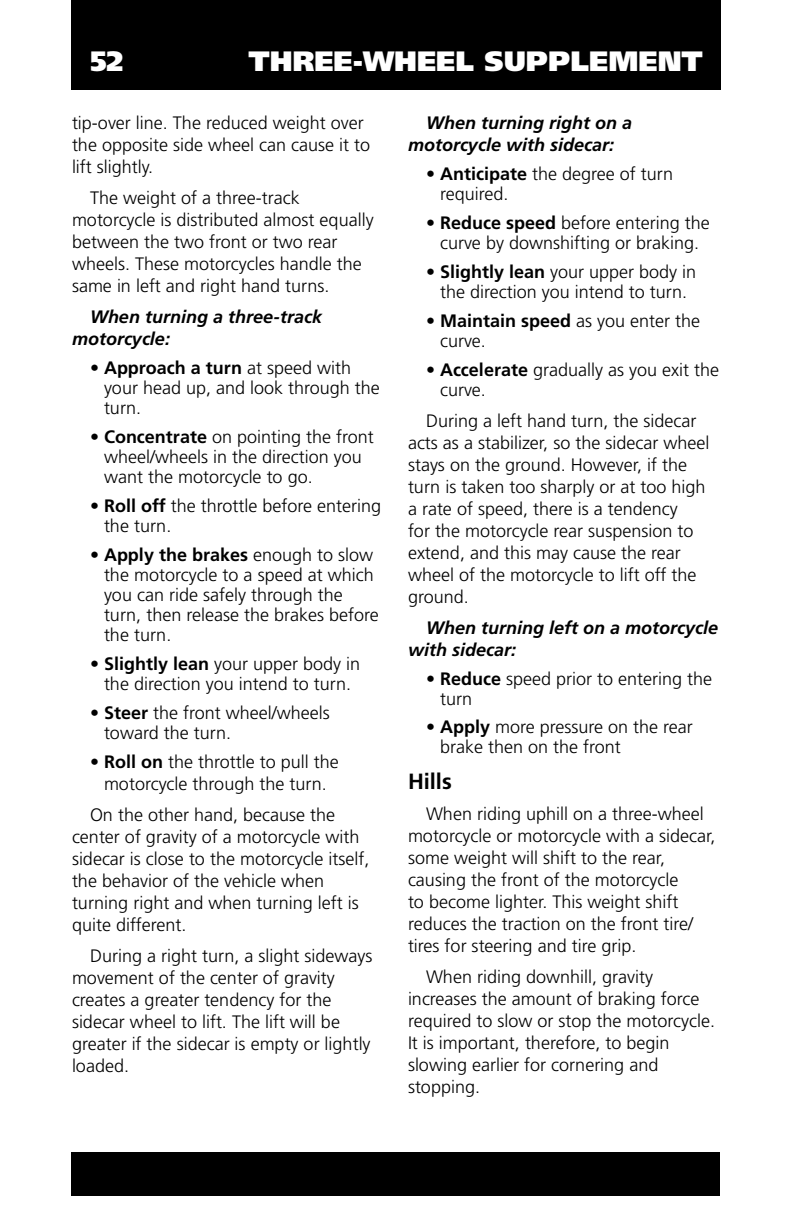
<style>
.page{position:relative;width:792px;height:1224px;background:#fff}
.page>*{position:absolute;margin:0;border:0;box-sizing:border-box;transform-origin:0 0}
.t1{font:900 28px "Frutiger LT Std";color:#fff}
.t2{font:700 22px "Frutiger LT Std";letter-spacing:-.005em;color:#000}
.t3{font:300 18px/22px "Frutiger LT Std";color:#000}
.t4{font:italic 700 18px/22px "Frutiger LT Std";color:#000}
.s1{font-weight:700}
</style>
<div class="page">
<div style="left:71px;top:1152px;width:649px;height:43px;background:#000"></div>
<div style="left:72px;top:0;width:649px;height:89px;background:#000"></div>
<h1 class="t1" style="left:89px;top:44px;width:35px">52</h1>
<h1 class="t1" style="left:249px;top:44px;width:456px">THREE-WHEEL SUPPLEMENT</h1>
<h1 class="t1" style="left:378px;top:44px;width:325px">PREPARING TO RIDE</h1>
<p class="t3" style="left:72px;top:112px;width:300px">tip-over line. The reduced weight over the opposite side wheel can cause it to lift slightly.</p>
<p class="t3" style="left:72px;top:187px;width:303px;text-indent:18px">The weight of a three-track motorcycle is distributed almost equally between the two front or two rear wheels. These motorcycles handle the same in left and right hand turns.</p>
<p class="t4" style="left:72px;top:306px;width:252px;text-indent:18px">When turning a three-track motorcycle:</p>
<p class="t3" style="left:104px;top:358px;width:277px;line-height:20px;text-indent:-14px">• <span class="s1">Approach a turn</span> at speed with your head up, and look through the turn.</p>
<p class="t3" style="left:104px;top:427px;width:271px;line-height:20px;text-indent:-14px">• <span class="s1">Concentrate</span> on pointing the front wheel/wheels in the direction you want the motorcycle to go.</p>
<p class="t3" style="left:104px;top:496px;width:279px;line-height:20px;text-indent:-14px">• <span class="s1">Roll off</span> the throttle before entering the turn.</p>
<p class="t3" style="left:104px;top:545px;width:276px;line-height:20px;text-indent:-14px">• <span class="s1">Apply the brakes</span> enough to slow the motorcycle to a speed at which you can ride safely through the turn, then release the brakes before the turn.</p>
<p class="t3" style="left:90px;top:654px;width:272px;line-height:20px;text-align:center">• <span class="s1">Slightly lean</span> your upper body in the direction you intend to turn.</p>
<p class="t3" style="left:104px;top:703px;width:227px;line-height:20px;text-indent:-14px">• <span class="s1">Steer</span> the front wheel/wheels toward the turn.</p>
<p class="t3" style="left:90px;top:751px;width:250px;text-align:center">• <span class="s1">Roll on</span> the throttle to pull the motorcycle through the turn.</p>
<p class="t3" style="left:72px;top:804px;width:299px;text-indent:18px">On the other hand, because the center of gravity of a motorcycle with sidecar is close to the motorcycle itself, the behavior of the vehicle when turning right and when turning left is quite different.</p>
<p class="t3" style="left:72px;top:945px;width:302px;text-indent:18px">During a right turn, a slight sideways movement of the center of gravity creates a greater tendency for the sidecar wheel to lift. The lift will be greater if the sidecar is empty or lightly loaded.</p>
<p class="t4" style="left:408px;top:111px;width:226px;text-indent:18px">When turning right on a motorcycle with sidecar:</p>
<p class="t3" style="left:440px;top:164px;width:235px;line-height:20px;text-indent:-14px">• <span class="s1">Anticipate</span> the degree of turn required.</p>
<p class="t3" style="left:426px;top:213px;width:285px;line-height:20px;text-align:center">• <span class="s1">Reduce speed</span> before entering the curve by downshifting or braking.</p>
<p class="t3" style="left:426px;top:262px;width:272px;line-height:20px;text-align:center">• <span class="s1">Slightly lean</span> your upper body in the direction you intend to turn.</p>
<p class="t3" style="left:440px;top:311px;width:262px;line-height:20px;text-indent:-14px">• <span class="s1">Maintain speed</span> as you enter the curve.</p>
<p class="t3" style="left:440px;top:360px;width:281px;line-height:20px;text-indent:-14px">• <span class="s1">Accelerate</span> gradually as you exit the curve.</p>
<p class="t3" style="left:408px;top:410px;width:303px;text-indent:18px">During a left hand turn, the sidecar acts as a stabilizer, so the sidecar wheel stays on the ground. However, if the turn is taken too sharply or at too high a rate of speed, there is a tendency<br>for the motorcycle rear suspension to extend, and this may cause the rear wheel of the motorcycle to lift off the ground.</p>
<p class="t4" style="left:408px;top:616px;width:312px;text-indent:18px">When turning left on a motorcycle with sidecar:</p>
<p class="t3" style="left:440px;top:669px;width:274px;line-height:20px;text-indent:-14px">• <span class="s1">Reduce</span> speed prior to entering the turn</p>
<p class="t3" style="left:440px;top:718px;width:254px;line-height:20px;text-indent:-14px">• <span class="s1">Apply</span> more pressure on the rear brake then on the front</p>
<p class="t2" style="left:408px;top:769px;width:45px">Hills</p>
<p class="t3" style="left:408px;top:803px;width:309px;text-indent:18px">When riding uphill on a three-wheel motorcycle or motorcycle with a sidecar, some weight will shift to the rear, causing the front of the motorcycle<br>to become lighter. This weight shift reduces the traction on the front tire/ tires for steering and tire grip.</p>
<p class="t3" style="left:408px;top:966px;width:309px;text-indent:18px">When riding downhill, gravity increases the amount of braking force required to slow or stop the motorcycle.<br>It is important, therefore, to begin slowing earlier for cornering and stopping.</p>
</div>
